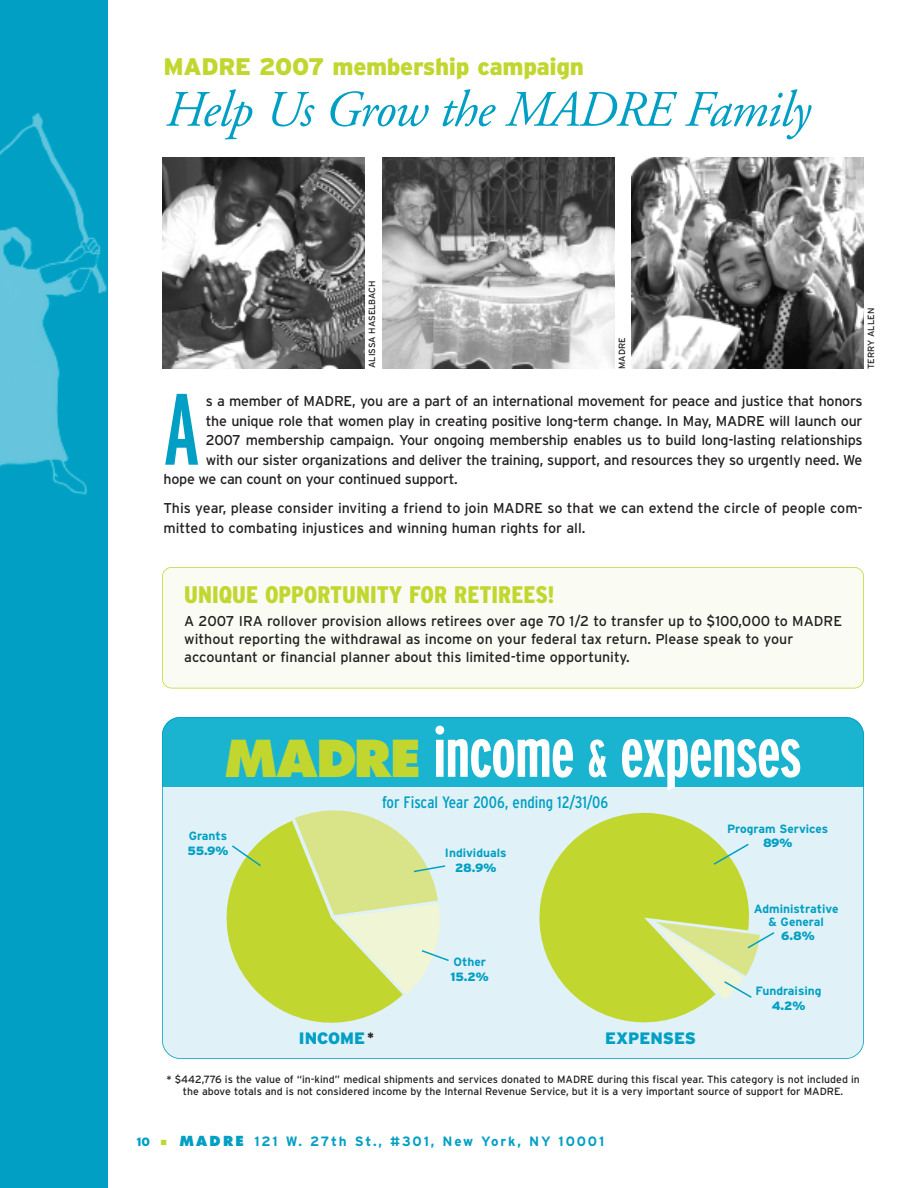
<style>
.page{position:relative;width:918px;height:1188px;background:#fff}
.page>*{position:absolute;margin:0;border:0;box-sizing:border-box;transform-origin:0 0}
.t1{font:101.25px "Geo Int Reg Com";color:#009fc3}
.t2{font:70.5px "Geo Int Bol Com";letter-spacing:-.01em;color:#fff}
.t3{font:italic 51px "Adobe Garamond";letter-spacing:-.02em;color:#009fc3}
.t4{font:24px "Geo Int Bla Con";color:#c1d72f}
.t5{font:900 24px "Geo Int";letter-spacing:-.015em;color:#c1d72f}
.t6{font:16.5px "Geo Int Reg Con";color:#009fc3}
.t7{font:900 16.5px "Geo Int";color:#009fc3}
.t8{font:14.25px "Geo Int";letter-spacing:-.02em;color:#231f20}
.t9{font:14.25px/18px "Geo Int";color:#231f20}
.t10{font:700 13.5px "Geo Int";letter-spacing:.135em;color:#009fc3}
.t11{font:700 12px/13.5px "Geo Int";color:#009fc3;text-align:center}
.t12{font:900 12px "Geo Int";letter-spacing:-.02em;color:#009fc3}
.t13{font:10.5px/12px "Geo Int";color:#231f20;text-align:center}
.t14{font:9px "Geo Int";color:#231f20}
.s1{font-family:"Futura";font-weight:800;font-size:49.5px;color:#c1d72f}
.s2{font-size:52.5px}
.s3{font-family:"Geo Int Bla Con";font-weight:400;font-size:13.5px;color:#231f20}
.s4{font-family:"Futura";font-weight:800}
</style>
<div class="page">
<div style="left:0;top:0;width:108px;height:1188px;background:#009fc3"></div>
<img style="left:0;top:113px;width:107px;height:382px">
<div style="left:162px;top:567px;width:702px;height:121px;background:#fafcf4;border-radius:9px"></div>
<div style="left:162px;top:567px;width:702px;height:121px;border:2px solid #c1d72f;border-radius:10px"></div>
<img style="left:382px;top:158px;width:233px;height:211px">
<img style="left:632px;top:158px;width:232px;height:211px">
<img style="left:162px;top:158px;width:202px;height:211px">
<div style="left:162px;top:735px;width:702px;height:324px;background:#e0f2f7;border-radius:18px"></div>
<div style="left:162px;top:717px;width:702px;height:123px;background:#1ab4d1;border-radius:18px"></div>
<div style="left:162px;top:788px;width:702px;height:220px;background:#e0f2f7"></div>
<svg style="left:539px;top:813px;width:210px;height:210px;fill:#c1d72f"></svg>
<div style="left:162px;top:717px;width:702px;height:342px;border:2px solid #009fc3;border-radius:19px"></div>
<svg style="left:712px;top:842px;width:37px;height:24px"></svg>
<svg style="left:654px;top:922px;width:121px;height:78px"></svg>
<svg style="left:227px;top:810px;width:222px;height:213px"></svg>
<h3 class="t5" style="left:164px;top:52px;width:422px">MADRE 2007 membership campaign</h3>
<h3 class="t3" style="left:164px;top:89px;width:646px">Help Us Grow the MADRE Family</h3>
<p class="t14" style="left:367px;top:368px;width:90px;rotate:-90deg">ALISSA HASELBACH</p>
<p class="t14" style="left:617px;top:369px;width:33px;rotate:-90deg">MADRE</p>
<p class="t14" style="left:866px;top:369px;width:62px;rotate:-90deg">TERRY ALLEN</p>
<h1 class="t1" style="left:164px;top:371px;width:38px">A</h1>
<p class="t8" style="left:206px;top:393px;width:658px">s a member of MADRE, you are a part of an international movement for peace and justice that honors</p>
<p class="t8" style="left:206px;top:412px;width:658px">the unique role that women play in creating positive long-term change. In May, MADRE will launch our</p>
<p class="t8" style="left:206px;top:432px;width:658px">2007 membership campaign. Your ongoing membership enables us to build long-lasting relationships</p>
<p class="t8" style="left:206px;top:451px;width:658px">with our sister organizations and deliver the training, support, and resources they so urgently need. We</p>
<p class="t8" style="left:164px;top:471px;width:296px">hope we can count on your continued support.</p>
<p class="t9" style="left:164px;top:499px;width:701px;line-height:19.5px">This year, please consider inviting a friend to join MADRE so that we can extend the circle of people com&shy;mitted to combating injustices and winning human rights for all.</p>
<h3 class="t4" style="left:184px;top:581px;width:372px">UNIQUE OPPORTUNITY FOR RETIREES!</h3>
<p class="t9" style="left:184px;top:612px;width:659px">A 2007 IRA rollover provision allows retirees over age 70 1/2 to transfer up to $100,000 to MADRE without reporting the withdrawal as income on your federal tax return. Please speak to your accountant or financial planner about this limited-time opportunity.</p>
<h2 class="t2" style="left:224px;top:711px;width:579px"><span class="s1">MADRE</span> income <span class="s2">&amp;</span> expenses</h2>
<p class="t6" style="left:382px;top:793px;width:228px">for Fiscal Year 2006, ending 12/31/06</p>
<p class="t11" style="left:189px;top:829px;width:40px">Grants</p>
<p class="t12" style="left:187px;top:844px;width:43px">55.9%</p>
<p class="t11" style="left:445px;top:846px;width:63px">Individuals</p>
<p class="t12" style="left:455px;top:861px;width:43px">28.9%</p>
<p class="t11" style="left:453px;top:955px;width:34px">Other</p>
<p class="t12" style="left:450px;top:969px;width:40px">15.2%</p>
<p class="t7" style="left:299px;top:1029px;width:76px">INCOME <span class="s3">*</span></p>
<p class="t7" style="left:605px;top:1029px;width:92px">EXPENSES</p>
<p class="t11" style="left:727px;top:822px;width:103px">Program Services</p>
<p class="t12" style="left:763px;top:835px;width:31px">89%</p>
<p class="t11" style="left:754px;top:902px;width:86px">Administrative &amp; General</p>
<p class="t12" style="left:781px;top:928px;width:35px">6.8%</p>
<p class="t11" style="left:756px;top:984px;width:67px">Fundraising</p>
<p class="t12" style="left:772px;top:999px;width:35px">4.2%</p>
<p class="t13" style="left:166px;top:1073px;width:695px">* $442,776 is the value of “in-kind” medical shipments and services donated to MADRE during this fiscal year. This category is not included in the above totals and is not considered income by the Internal Revenue Service, but it is a very important source of support for MADRE.</p>
<p class="t12" style="left:136px;top:1135px;width:15px">10</p>
<p class="t10" style="left:179px;top:1134px;width:426px"><span class="s4">MADRE</span> 121 W. 27th St., #301, New York, NY 10001</p>
</div>
